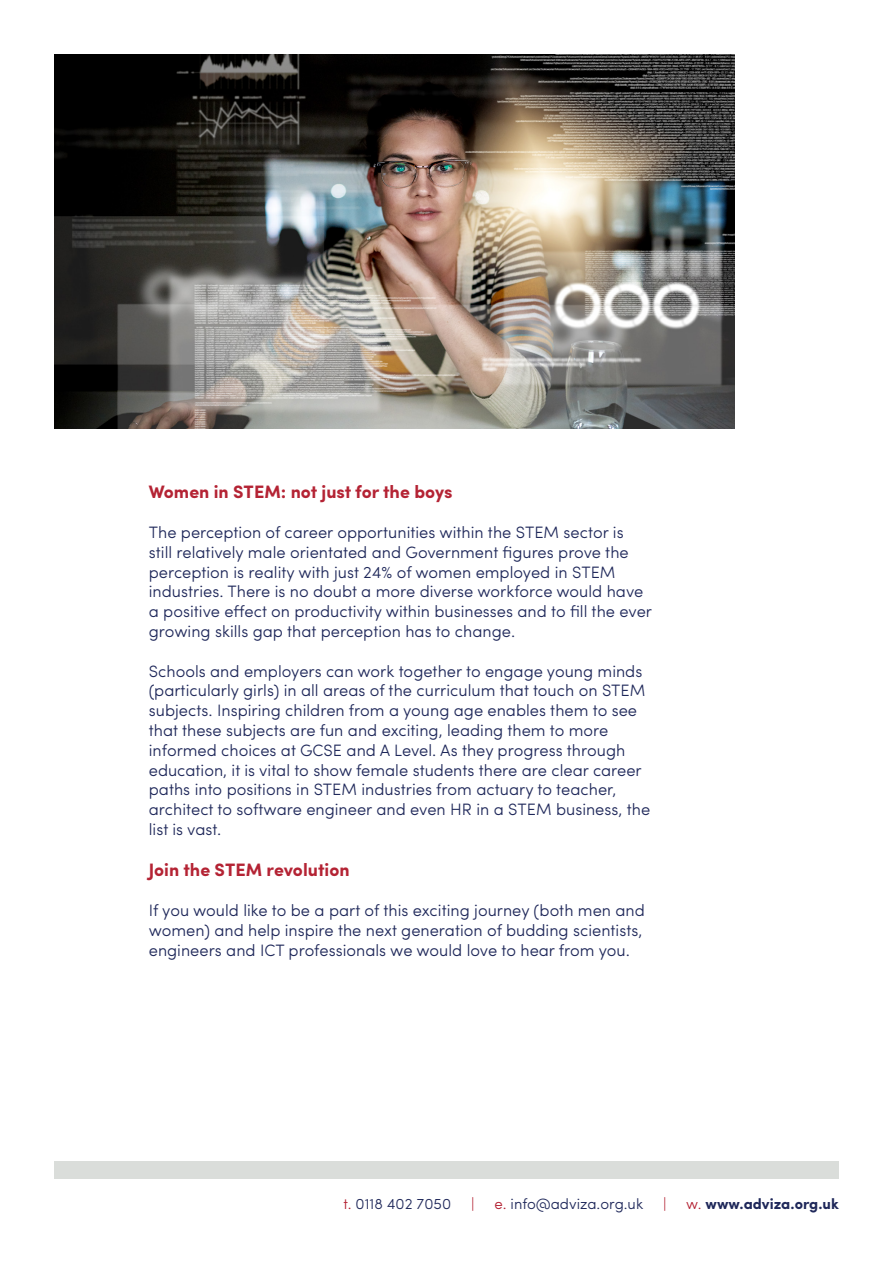
<style>
.page{position:relative;width:893px;height:1263px;background:#fff}
.page>*{position:absolute;margin:0;border:0;box-sizing:border-box;transform-origin:0 0}
.t1{font:700 18px "Sofia Pro";color:#b42334}
.t2{font:300 16.5px/19.8px "Sofia Pro";color:#1f285a}
.t3{font:300 15px "Sofia Pro";color:#1f285a}
.t4{font:700 15px "Sofia Pro";color:#1f285a}
.t5{font:300 15px "Sofia Pro";color:#b42334}
.s1{color:#b42334}
.s2{font-weight:300;color:#b42334}
</style>
<div class="page">
<div style="left:54px;top:1162px;width:785px;height:17px;background:#daddda"></div>
<img style="left:54px;top:54px;width:680px;height:374px">
<p class="t1" style="left:149px;top:478px;width:305px">Women in STEM: not just for the boys</p>
<p class="t2" style="left:149px;top:521px;width:505px">The perception of career opportunities within the STEM sector is<br>still relatively male orientated and Government figures prove the perception is reality with just 24% of women employed in STEM industries. There is no doubt a more diverse workforce would have a positive effect on productivity within businesses and to fill the ever growing skills gap that perception has to change.</p>
<p class="t2" style="left:149px;top:660px;width:503px">Schools and employers can work together to engage young minds (particularly girls) in all areas of the curriculum that touch on STEM subjects. Inspiring children from a young age enables them to see that these subjects are fun and exciting, leading them to more informed choices at GCSE and A Level. As they progress through education, it is vital to show female students there are clear career paths into positions in STEM industries from actuary to teacher, architect to software engineer and even HR in a STEM business, the list is vast.</p>
<p class="t1" style="left:149px;top:856px;width:202px">Join the STEM revolution</p>
<p class="t2" style="left:149px;top:899px;width:498px">If you would like to be a part of this exciting journey (both men and women) and help inspire the next generation of budding scientists, engineers and ICT professionals we would love to hear from you.</p>
<p class="t3" style="left:343px;top:1193px;width:109px"><span class="s1">t.</span> 0118 402 7050</p>
<p class="t5" style="left:471px;top:1193px;width:5px">|</p>
<p class="t3" style="left:494px;top:1193px;width:150px"><span class="s1">e.</span> info@adviza.org.uk</p>
<p class="t5" style="left:663px;top:1193px;width:5px">|</p>
<p class="t4" style="left:686px;top:1192px;width:154px"><span class="s2">w.</span> www.adviza.org.uk</p>
</div>
